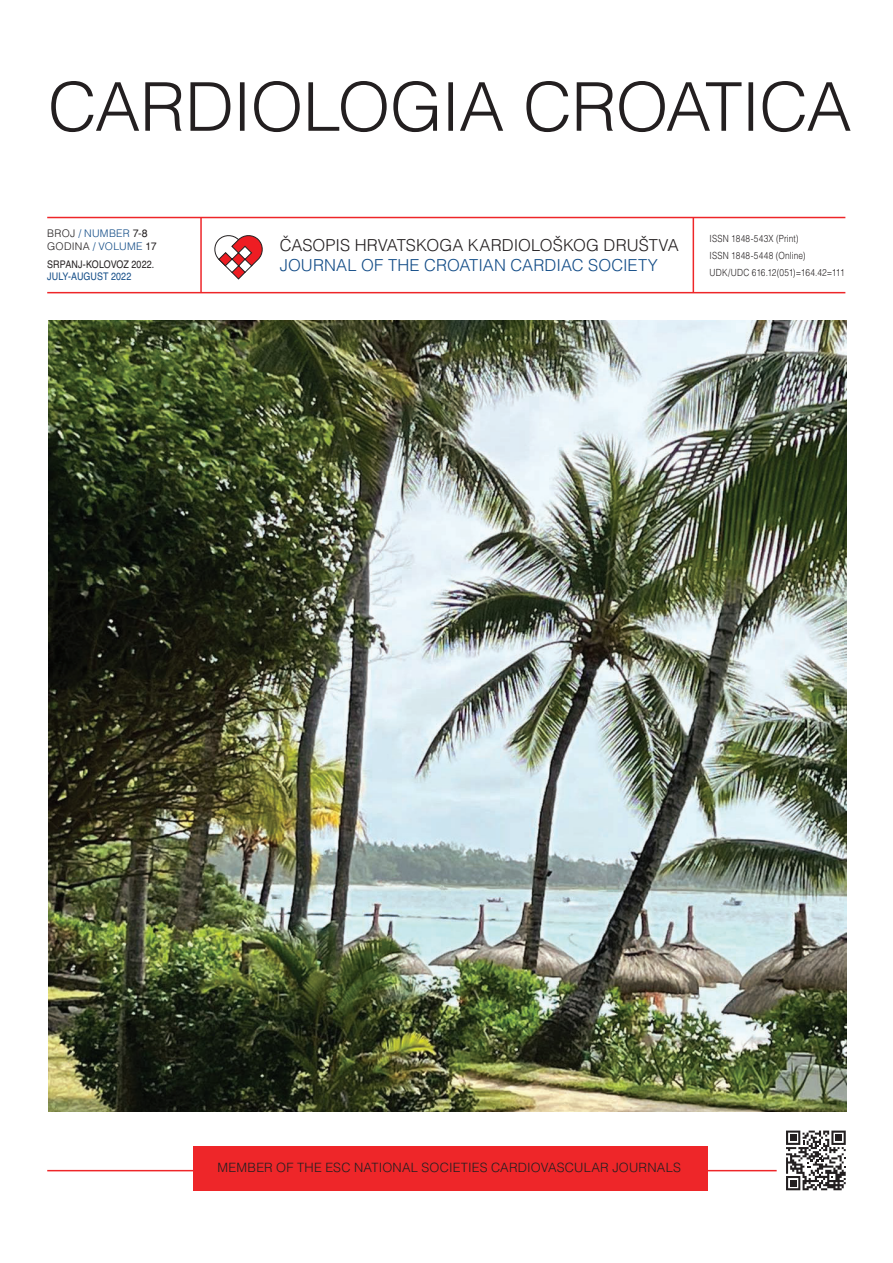
<style>
.page{position:relative;width:893px;height:1263px;background:#fff}
.page>*{position:absolute;margin:0;border:0;box-sizing:border-box;transform-origin:0 0}
.t1{font:300 16.5px "Helvetica";letter-spacing:.005em;color:#231f20}
.t2{font:300 16.5px "Helvetica";letter-spacing:.005em;color:#124c87}
.t3{font:300 12.75px "Helvetica";letter-spacing:.02em;color:#231f20}
.t4{font:300 10.5px/12.8px "Helvetica";letter-spacing:.025em;color:#124c87}
.t5{font:10.5px "Helvetica";letter-spacing:.015em;color:#231f20;scale:.85 1}
.t6{font:10.5px "Helvetica";letter-spacing:.015em;color:#124c87;scale:.85 1}
.t7{font:300 9.9px/17.4px "Helvetica";letter-spacing:.02em;color:#231f20;scale:.85 1}
.s1{color:#231f20}
.s2{font-weight:400;color:#231f20}
</style>
<div class="page">
<hr style="left:47px;top:1170px;width:730px;height:1px;background:#ee2629">
<svg style="left:786px;top:1130px;width:60px;height:60px"></svg>
<div style="left:835px;top:1135px;width:7px;height:6px;background:#231f20"></div>
<div style="left:193px;top:1146px;width:515px;height:45px;background:#ee2629"></div>
<hr style="left:47px;top:217px;width:798px;height:1px;background:#ee2629">
<hr style="left:47px;top:292px;width:798px;height:1px;background:#ee2629">
<hr style="left:200px;top:217px;width:2px;height:76px;background:#ee2629">
<hr style="left:693px;top:217px;width:1px;height:76px;background:#ee2629">
<svg style="left:214px;top:235px;width:49px;height:45px"></svg>
<svg style="left:51px;top:81px;width:800px;height:51px"></svg>
<img style="left:48px;top:321px;width:798px;height:791px">
<p class="t4" style="left:47px;top:226px;width:111px"><span class="s1">BROJ</span> / NUMBER <span class="s2">7-8<br></span><span class="s1">GODINA</span> / VOLUME <span class="s2">17</span></p>
<h1 class="t1" style="left:280px;top:231px;width:401px">ČASOPIS HRVATSKOGA KARDIOLOŠKOG DRUŠTVA</h1>
<p class="t5" style="left:47px;top:256px;width:128px">SRPANJ-KOLOVOZ 2022.</p>
<h1 class="t2" style="left:280px;top:251px;width:380px">JOURNAL OF THE CROATIAN CARDIAC SOCIETY</h1>
<p class="t6" style="left:47px;top:269px;width:101px">JULY-AUGUST 2022</p>
<p class="t7" style="left:710px;top:229px;width:160px">ISSN 1848-543X (Print)<br>ISSN 1848-5448 (Online)<br>UDK/UDC 616.12(051)=164.42=111</p>
<p class="t3" style="left:218px;top:1157px;width:465px">MEMBER OF THE ESC NATIONAL SOCIETIES CARDIOVASCULAR JOURNALS</p>
</div>
